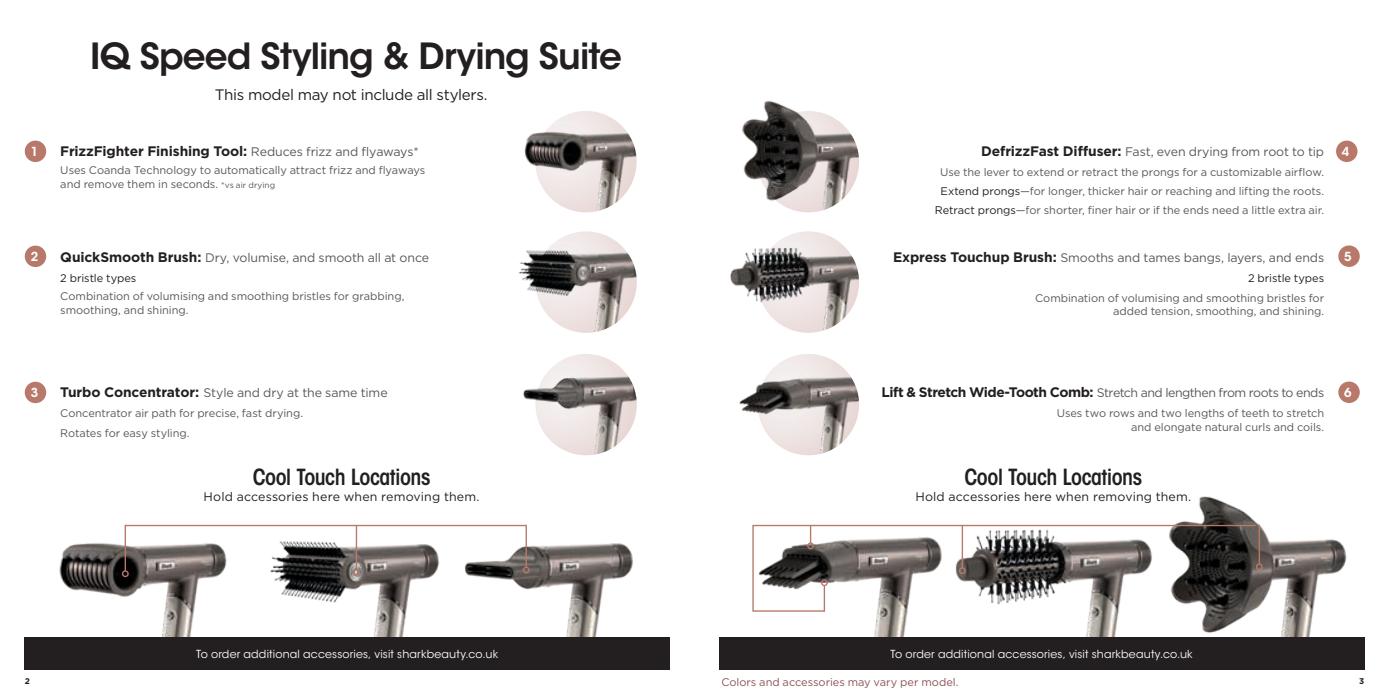
<style>
.page{position:relative;width:1389px;height:695px;background:#fff}
.page>*{position:absolute;margin:0;border:0;box-sizing:border-box;transform-origin:0 0}
.t1{font:600 35.88px "ITC Avant Garde Std";letter-spacing:-.025em;color:#231f20}
.t2{font:600 condensed 22.05px "ITC Avant Garde Std";letter-spacing:-.025em;color:#231f20}
.t3{font:15.22px "Gotham";letter-spacing:-.02em;color:#231f20}
.t4{font:700 13.83px "Gotham";letter-spacing:-.01em;color:#231f20}
.t5{font:12.42px "Gotham";letter-spacing:-.01em;color:#57585a}
.t6{font:12.42px "Gotham";letter-spacing:.01em;color:#231f20}
.t7{font:12.42px "Gotham";letter-spacing:-.04em;color:#57585a}
.t8{font:600 12.42px "ITC Avant Garde Std";color:#fff}
.t9{font:11.03px/13.8px "Gotham";letter-spacing:-.005em;color:#57585a}
.t10{font:11.03px "ITC Avant Garde Std";letter-spacing:.015em;color:#fff}
.t11{font:11.03px "Gotham";color:#8d5158}
.t12{font:11.03px "Gotham";letter-spacing:-.005em;color:#231f20}
.t13{font:700 8.22px "Gotham";color:#231f20}
.s1{font-weight:400;font-size:12.42px;color:#57585a}
.s2{font-size:8.22px}
.s3{font-weight:700;font-size:13.83px;color:#231f20}
.s4{color:#231f20}
</style>
<div class="page">
<img style="left:535px;top:231px;width:102px;height:102px;border-radius:51px">
<img style="left:535px;top:354px;width:102px;height:101px;border-radius:51px">
<img style="left:535px;top:111px;width:102px;height:101px;border-radius:51px">
<img style="left:758px;top:111px;width:101px;height:101px;border-radius:51px">
<img style="left:758px;top:231px;width:101px;height:102px;border-radius:51px">
<img style="left:758px;top:354px;width:101px;height:101px;border-radius:51px">
<img style="left:874px;top:612px;width:34px;height:25px">
<img style="left:1086px;top:612px;width:33px;height:25px">
<img style="left:1175px;top:496px;width:172px;height:141px">
<img style="left:264px;top:526px;width:135px;height:111px">
<img style="left:399px;top:526px;width:234px;height:111px">
<img style="left:59px;top:525px;width:205px;height:112px">
<div style="left:1336px;top:140px;width:21px;height:22px;background:#b8796b;border-radius:50%"></div>
<div style="left:1338px;top:245px;width:22px;height:22px;background:#b8796b;border-radius:50%"></div>
<div style="left:1338px;top:381px;width:22px;height:22px;background:#b8796b;border-radius:50%"></div>
<svg style="left:752px;top:524px;width:505px;height:88px"></svg>
<svg style="left:810px;top:525px;width:1px;height:17px"></svg>
<div style="left:807px;top:542px;width:7px;height:7px;border:1px solid #b8796b;border-radius:50%"></div>
<hr style="left:962px;top:525px;width:1px;height:43px;background:#b8796b">
<div style="left:959px;top:567px;width:7px;height:7px;border:1px solid #b8796b;border-radius:50%"></div>
<svg style="left:824px;top:586px;width:1px;height:25px"></svg>
<div style="left:821px;top:579px;width:7px;height:7px;border:1px solid #b8796b;border-radius:50%"></div>
<hr style="left:1259px;top:524px;width:1px;height:40px;background:#b8796b">
<div style="left:1256px;top:563px;width:7px;height:7px;border:1px solid #b8796b;border-radius:50%"></div>
<div style="left:719px;top:637px;width:646px;height:33px;background:#231f20"></div>
<div style="left:25px;top:140px;width:21px;height:22px;background:#b8796b;border-radius:50%"></div>
<div style="left:24px;top:637px;width:646px;height:33px;background:#231f20"></div>
<div style="left:25px;top:245px;width:21px;height:22px;background:#b8796b;border-radius:50%"></div>
<div style="left:25px;top:381px;width:21px;height:22px;background:#b8796b;border-radius:50%"></div>
<hr style="left:125px;top:524px;width:401px;height:2px;background:#b8796b">
<hr style="left:125px;top:524px;width:1px;height:47px;background:#b8796b">
<div style="left:122px;top:570px;width:7px;height:7px;border:1px solid #b8796b;border-radius:50%"></div>
<hr style="left:526px;top:524px;width:1px;height:43px;background:#b8796b">
<div style="left:523px;top:566px;width:7px;height:7px;border:1px solid #b8796b;border-radius:50%"></div>
<hr style="left:356px;top:525px;width:1px;height:45px;background:#b8796b">
<div style="left:353px;top:569px;width:7px;height:7px;border:1px solid #b8796b;border-radius:50%"></div>
<img style="left:524px;top:111px;width:62px;height:83px">
<img style="left:523px;top:354px;width:63px;height:83px">
<img style="left:519px;top:211px;width:79px;height:103px">
<img style="left:730px;top:231px;width:77px;height:76px">
<img style="left:739px;top:354px;width:85px;height:73px">
<img style="left:742px;top:101px;width:65px;height:112px">
<h1 class="t1" style="left:90px;top:33px;width:533px">IQ Speed Styling &amp; Drying Suite</h1>
<h3 class="t3" style="left:215px;top:85px;width:274px">This model may not include all stylers.</h3>
<p class="t8" style="left:31px;top:144px;width:9px">1</p>
<p class="t4" style="left:60px;top:141px;width:360px">FrizzFighter Finishing Tool: <span class="s1">Reduces frizz and flyaways*</span></p>
<p class="t9" style="left:60px;top:163px;width:366px">Uses Coanda Technology to automatically attract frizz and flyaways and remove them in seconds. <span class="s2">*vs air drying</span></p>
<p class="t8" style="left:31px;top:249px;width:9px">2</p>
<p class="t5" style="left:60px;top:250px;width:370px"><span class="s3">QuickSmooth Brush:</span> Dry, volumise, and smooth all at once</p>
<p class="t12" style="left:60px;top:270px;width:78px">2 bristle types</p>
<p class="t9" style="left:60px;top:289px;width:346px">Combination of volumising and smoothing bristles for grabbing, smoothing, and shining.</p>
<p class="t8" style="left:31px;top:385px;width:9px">3</p>
<p class="t5" style="left:60px;top:385px;width:329px"><span class="s3">Turbo Concentrator:</span> Style and dry at the same time</p>
<p class="t9" style="left:60px;top:403px;width:244px;line-height:19.9px">Concentrator air path for precise, fast drying.<br>Rotates for easy styling.</p>
<h2 class="t2" style="left:253px;top:463px;width:179px">Cool Touch Locations</h2>
<p class="t6" style="left:204px;top:488px;width:277px">Hold accessories here when removing them.</p>
<p class="t13" style="left:25px;top:675px;width:7px">2</p>
<p class="t10" style="left:196px;top:647px;width:304px">To order additional accessories, visit sharkbeauty.co.uk</p>
<p class="t5" style="left:981px;top:143px;width:344px"><span class="s3">DefrizzFast Diffuser:</span> Fast, even drying from root to tip</p>
<p class="t8" style="left:1342px;top:144px;width:9px">4</p>
<p class="t9" style="left:935px;top:162px;width:391px;line-height:19.1px;text-align:center">Use the lever to extend or retract the prongs for a customizable airflow.<br><span class="s4">Extend prongs</span>—for longer, thicker hair or reaching and lifting the roots.<br><span class="s4">Retract prongs</span>—for shorter, finer hair or if the ends need a little extra air.</p>
<p class="t5" style="left:893px;top:250px;width:433px"><span class="s3">Express Touchup Brush:</span> Smooths and tames bangs, layers, and ends</p>
<p class="t8" style="left:1344px;top:249px;width:9px">5</p>
<p class="t12" style="left:1248px;top:270px;width:78px">2 bristle types</p>
<p class="t9" style="left:1035px;top:290px;width:291px;text-align:right">Combination of volumising and smoothing bristles for added tension, smoothing, and shining.</p>
<p class="t7" style="left:882px;top:385px;width:444px"><span class="s3">Lift &amp; Stretch Wide-Tooth Comb:</span> Stretch and lengthen from roots to ends</p>
<p class="t8" style="left:1344px;top:385px;width:9px">6</p>
<p class="t9" style="left:1057px;top:406px;width:269px;text-align:right">Uses two rows and two lengths of teeth to stretch and elongate natural curls and coils.</p>
<h2 class="t2" style="left:964px;top:463px;width:179px">Cool Touch Locations</h2>
<p class="t6" style="left:915px;top:488px;width:277px">Hold accessories here when removing them.</p>
<p class="t10" style="left:891px;top:647px;width:304px">To order additional accessories, visit sharkbeauty.co.uk</p>
<p class="t11" style="left:721px;top:674px;width:239px">Colors and accessories may vary per model.</p>
<p class="t13" style="left:1359px;top:675px;width:7px">3</p>
</div>
